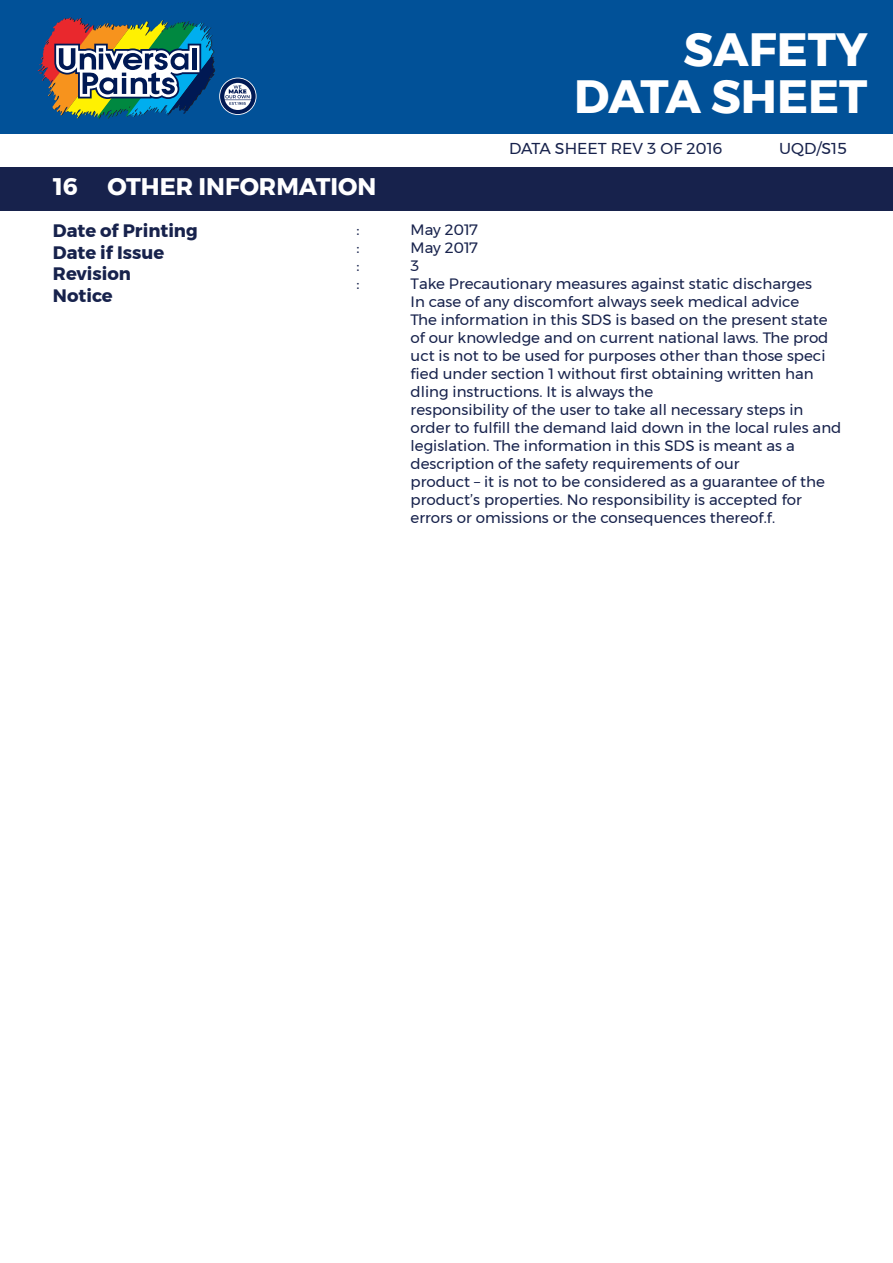
<style>
.page{position:relative;width:893px;height:1263px;background:#fff}
.page>*{position:absolute;margin:0;border:0;box-sizing:border-box;transform-origin:0 0}
.t1{font:700 46.5px/47px "Montserrat";color:#fff;text-align:right}
.t2{font:700 24px "Montserrat";color:#fff}
.t3{font:700 18px/21.6px "Montserrat";color:#17224c}
.t4{font:15.75px "Montserrat";color:#17224c}
.t5{font:15px/18px "Montserrat";color:#17224c}
</style>
<div class="page">
<div style="left:0;top:167px;width:893px;height:44px;background:#17224c"></div>
<div style="left:0;top:0;width:892px;height:134px;background:#015198"></div>
<svg style="left:38px;top:17px;width:219px;height:102px"></svg>
<h1 class="t1" style="left:574px;top:26px;width:295px">SAFETY<br>DATA SHEET</h1>
<p class="t4" style="left:509px;top:137px;width:215px">DATA SHEET REV 3 OF 2016</p>
<p class="t4" style="left:779px;top:137px;width:69px">UQD/S15</p>
<h2 class="t2" style="left:53px;top:167px;width:324px">16 OTHER INFORMATION</h2>
<p class="t5" style="left:357px;top:220px;width:5px">:</p>
<p class="t5" style="left:411px;top:220px;width:69px">May 2017</p>
<p class="t5" style="left:357px;top:238px;width:5px">:</p>
<p class="t5" style="left:411px;top:238px;width:69px">May 2017</p>
<p class="t5" style="left:357px;top:256px;width:5px">:</p>
<p class="t5" style="left:411px;top:256px;width:10px">3</p>
<p class="t5" style="left:357px;top:274px;width:5px">:</p>
<p class="t5" style="left:411px;top:274px;width:432px">Take Precautionary measures against static discharges<br>In case of any discomfort always seek medical advice<br>The information in this SDS is based on the present state of our knowledge and on current national laws. The prod uct is not to be used for purposes other than those speci fied under section 1 without first obtaining written han dling instructions. It is always the<br>responsibility of the user to take all necessary steps in order to fulfill the demand laid down in the local rules and legislation. The information in this SDS is meant as a description of the safety requirements of our<br>product – it is not to be considered as a guarantee of the product’s properties. No responsibility is accepted for errors or omissions or the consequences thereof.f.</p>
<p class="t3" style="left:53px;top:220px;width:146px">Date of Printing<br>Date if Issue<br>Revision<br>Notice</p>
</div>
